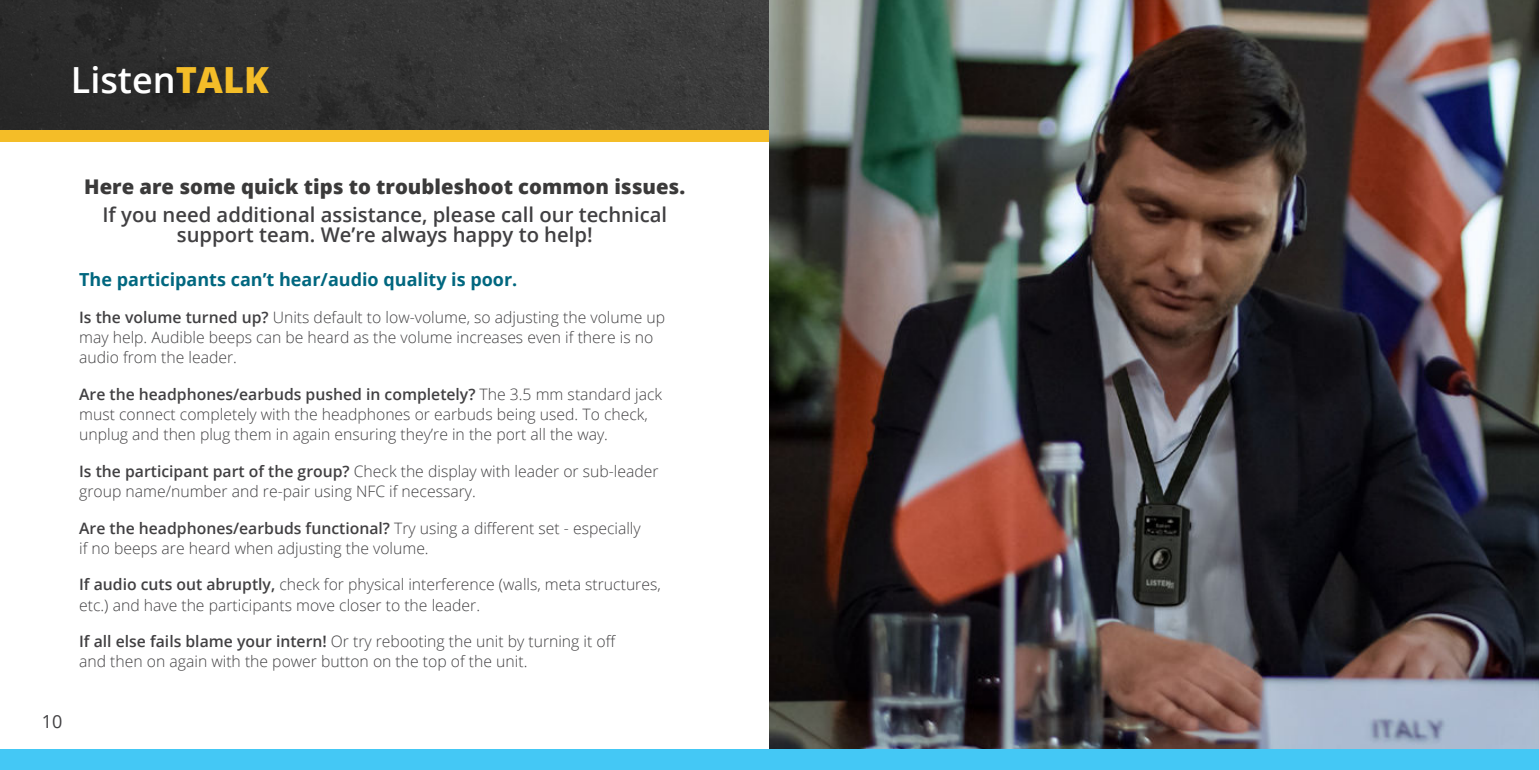
<style>
.page{position:relative;width:1539px;height:770px;background:#fff}
.page>*{position:absolute;margin:0;border:0;box-sizing:border-box;transform-origin:0 0}
.t1{font:600 36px "Open Sans";color:#fff}
.t2{font:600 20.25px/20.2px "Open Sans";color:#414042;text-align:center}
.t3{font:800 20.25px "Open Sans";color:#3b3a3a}
.t4{font:700 18px "Open Sans";color:#00677f}
.t5{font:18px "Open Sans";color:#414042}
.t6{font:300 15.75px/20.2px "Open Sans";color:#414042}
.s1{font-weight:800;color:#f4bd28}
.s2{font-weight:600}
</style>
<div class="page">
<img style="left:0;top:0;width:770px;height:130px">
<div style="left:0;top:130px;width:1539px;height:12px;background:#f4bd28"></div>
<img style="left:770px;top:0;width:769px;height:749px">
<div style="left:0;top:749px;width:1539px;height:21px;background:#44c8f5"></div>
<h1 class="t1" style="left:71px;top:66px;width:199px">Listen<span class="s1">TALK</span></h1>
<p class="t5" style="left:42px;top:711px;width:22px">10</p>
<p class="t3" style="left:84px;top:178px;width:603px">Here are some quick tips to troubleshoot common issues.</p>
<p class="t2" style="left:102px;top:206px;width:566px">If you need additional assistance, please call our technical support team. We’re always happy to help!</p>
<p class="t4" style="left:79px;top:272px;width:440px">The participants can’t hear/audio quality is poor.</p>
<p class="t6" style="left:79px;top:308px;width:587px"><span class="s2">Is the volume turned up?</span> Units default to low-volume, so adjusting the volume up may help. Audible beeps can be heard as the volume increases even if there is no audio from the leader.</p>
<p class="t6" style="left:79px;top:385px;width:585px"><span class="s2">Are the headphones/earbuds pushed in completely?</span> The 3.5 mm standard jack must connect completely with the headphones or earbuds being used. To check, unplug and then plug them in again ensuring they’re in the port all the way.</p>
<p class="t6" style="left:79px;top:462px;width:581px"><span class="s2">Is the participant part of the group?</span> Check the display with leader or sub-leader group name/number and re-pair using NFC if necessary.</p>
<p class="t6" style="left:79px;top:517px;width:563px"><span class="s2">Are the headphones/earbuds functional?</span> Try using a different set - especially if no beeps are heard when adjusting the volume.</p>
<p class="t6" style="left:79px;top:576px;width:583px"><span class="s2">If audio cuts out abruptly,</span> check for physical interference (walls, meta structures, etc.) and have the participants move closer to the leader.</p>
<p class="t6" style="left:79px;top:630px;width:538px"><span class="s2">If all else fails blame your intern!</span> Or try rebooting the unit by turning it off and then on again with the power button on the top of the unit.</p>
</div>
